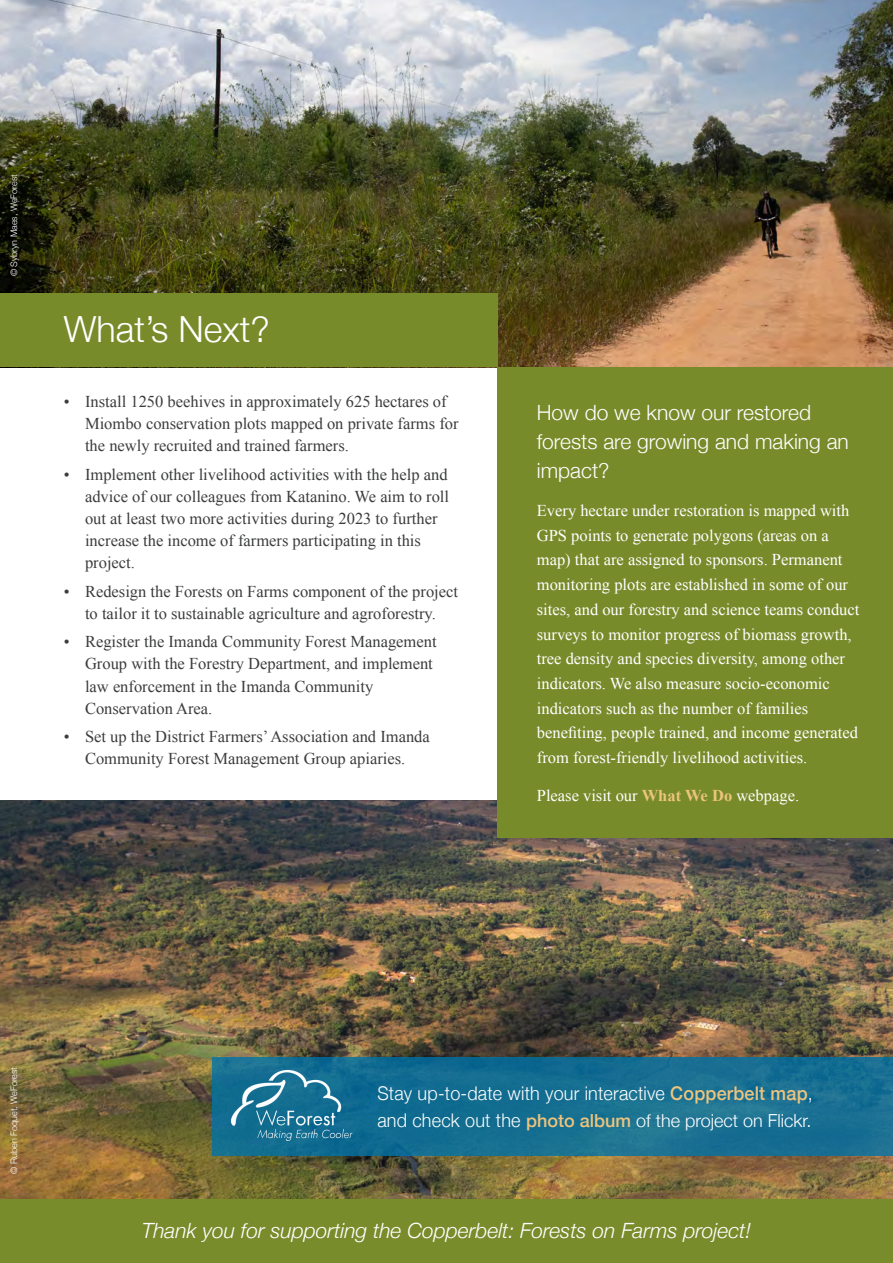
<style>
.page{position:relative;width:893px;height:1263px;background:#fff}
.page>*{position:absolute;margin:0;border:0;box-sizing:border-box;transform-origin:0 0}
.location_title{font:300 36px "Helvetica Neue";color:#fff}
.intro_white{font:300 21px/29.2px "Helvetica Neue";color:#fff}
.location_title-2{font:italic 300 21px "Helvetica Neue";color:#fff}
.white_small_heading{font:300 18.9px "Helvetica Neue";letter-spacing:.01em;color:#fff;scale:.95 1}
.white_small_heading-2{font:300 18px "Helvetica Neue";color:#fff}
.t1{font:16.5px/22.2px "Times New Roman";color:#3b3c3c}
.body_black{font:16.5px/24.8px "Times New Roman";color:#fff}
.photo_credit{font:300 9px "Helvetica Neue";color:#fff}
.s1{font-weight:700;color:#edc47d}
.s2{font-weight:500;color:#edc47d}
.s3{font-size:18.9px}
</style>
<div class="page">
<img style="left:0;top:0;width:893px;height:367px">
<img style="left:0;top:800px;width:893px;height:399px">
<svg style="left:213px;top:1057px;width:680px;height:98px;background:#166e91"></svg>
<img style="left:232px;top:1070px;width:121px;height:70px">
<div style="left:497px;top:367px;width:396px;height:471px;background:#788b2b"></div>
<div style="left:0;top:293px;width:497px;height:74px;background:#788b2b"></div>
<div style="left:0;top:1199px;width:893px;height:64px;background:#788c2b"></div>
<p class="photo_credit" style="left:7px;top:276px;width:103px;rotate:-90deg">© Sybryn Maes, WeForest</p>
<p class="location_title" style="left:64px;top:300px;width:207px">What’s Next?</p>
<p class="t1" style="left:85px;top:390px;width:375px;text-indent:-21px">• Install 1250 beehives in approximately 625 hectares of<br>Miombo conservation plots mapped on private farms for the newly recruited and trained farmers.</p>
<p class="t1" style="left:85px;top:463px;width:366px;text-indent:-21px">• Implement other livelihood activities with the help and advice of our colleagues from Katanino. We aim to roll out at least two more activities during 2023 to further increase the income of farmers participating in this project.</p>
<p class="t1" style="left:64px;top:580px;width:396px;text-align:center">• Redesign the Forests on Farms component of the project to tailor it to sustainable agriculture and agroforestry.</p>
<p class="t1" style="left:85px;top:630px;width:353px;text-indent:-21px">• Register the Imanda Community Forest Management Group with the Forestry Department, and implement law enforcement in the Imanda Community Conservation Area.</p>
<p class="t1" style="left:64px;top:725px;width:368px;text-align:center">• Set up the District Farmers’ Association and Imanda<br>Community Forest Management Group apiaries.</p>
<p class="intro_white" style="left:537px;top:396px;width:314px">How do we know our restored forests are growing and making an impact?</p>
<p class="body_black" style="left:537px;top:498px;width:324px">Every hectare under restoration is mapped with GPS points to generate polygons (areas on a map) that are assigned to sponsors. Permanent monitoring plots are established in some of our sites, and our forestry and science teams conduct surveys to monitor progress of biomass growth, tree density and species diversity, among other indicators. We also measure socio-economic indicators such as the number of families benefiting, people trained, and income generated from forest-friendly livelihood activities.</p>
<p class="body_black" style="left:537px;top:782px;width:264px">Please visit our <span class="s1">What We Do</span> webpage.</p>
<p class="photo_credit" style="left:7px;top:1174px;width:108px;rotate:-90deg">© Ruben Foquet, WeForest</p>
<p class="white_small_heading" style="left:377px;top:1077px;width:460px">Stay up-to-date with your interactive <span class="s2">Copperbelt map</span>,</p>
<p class="white_small_heading-2" style="left:377px;top:1105px;width:436px"><span class="s3">and check out the</span> <span class="s2">photo album</span> of the project on Flickr.</p>
<p class="location_title-2" style="left:142px;top:1213px;width:611px">Thank you for supporting the Copperbelt: Forests on Farms project!</p>
</div>
